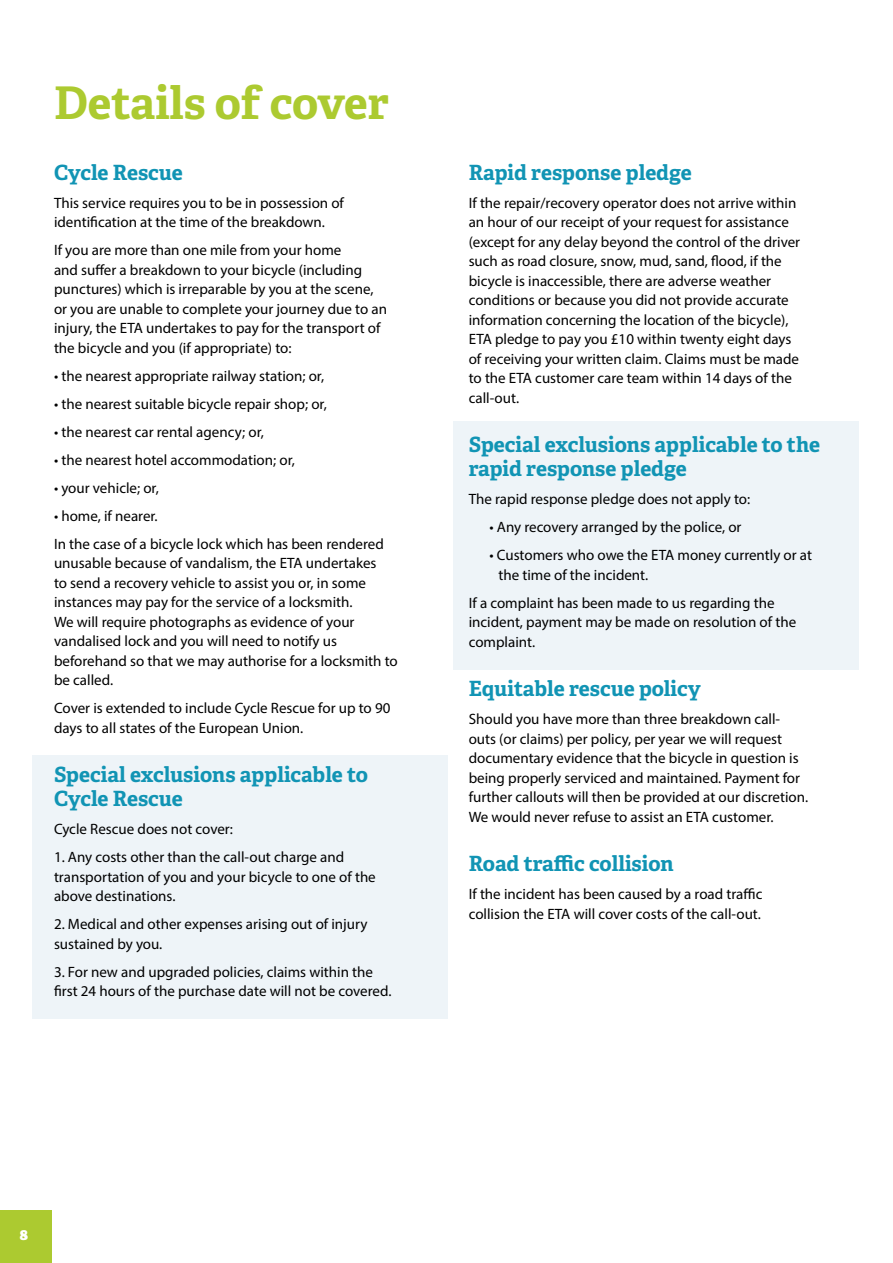
<style>
.page{position:relative;width:893px;height:1263px;background:#fff}
.page>*{position:absolute;margin:0;border:0;box-sizing:border-box;transform-origin:0 0}
.t1{font:700 45px "Adelle";color:#acca30}
.t2{font:700 21px/24px "Adelle";letter-spacing:-.005em;color:#1194b4}
.t3{font:15px/19.5px "Myriad Pro";color:#000}
.t4{font:800 15px "Adelle";color:#fff}
</style>
<div class="page">
<div style="left:0;top:1211px;width:51px;height:52px;background:#acca30"></div>
<div style="left:32px;top:755px;width:416px;height:263px;background:#eef4f8"></div>
<div style="left:454px;top:421px;width:405px;height:249px;background:#eef4f8"></div>
<h1 class="t1" style="left:54px;top:74px;width:337px">Details of cover</h1>
<h2 class="t2" style="left:54px;top:160px;width:131px">Cycle Rescue</h2>
<p class="t3" style="left:54px;top:193px;width:292px">This service requires you to be in possession of identification at the time of the breakdown.</p>
<p class="t3" style="left:54px;top:240px;width:334px">If you are more than one mile from your home<br>and suffer a breakdown to your bicycle (including punctures) which is irreparable by you at the scene, or you are unable to complete your journey due to an injury, the ETA undertakes to pay for the transport of the bicycle and you (if appropriate) to:</p>
<p class="t3" style="left:54px;top:366px;width:272px">• the nearest appropriate railway station; or,</p>
<p class="t3" style="left:54px;top:394px;width:274px">• the nearest suitable bicycle repair shop; or,</p>
<p class="t3" style="left:54px;top:422px;width:211px">• the nearest car rental agency; or,</p>
<p class="t3" style="left:54px;top:450px;width:242px">• the nearest hotel accommodation; or,</p>
<p class="t3" style="left:54px;top:478px;width:106px">• your vehicle; or,</p>
<p class="t3" style="left:54px;top:501px;width:331px;line-height:28px">• home, if nearer.<br>In the case of a bicycle lock which has been rendered</p>
<p class="t3" style="left:54px;top:553px;width:345px">unusable because of vandalism, the ETA undertakes<br>to send a recovery vehicle to assist you or, in some instances may pay for the service of a locksmith.<br>We will require photographs as evidence of your vandalised lock and you will need to notify us beforehand so that we may authorise for a locksmith to be called.</p>
<p class="t3" style="left:54px;top:698px;width:338px">Cover is extended to include Cycle Rescue for up to 90 days to all states of the European Union.</p>
<h2 class="t2" style="left:54px;top:763px;width:315px">Special exclusions applicable to<br>Cycle Rescue</h2>
<p class="t3" style="left:54px;top:819px;width:181px">Cycle Rescue does not cover:</p>
<p class="t3" style="left:54px;top:847px;width:323px">1. Any costs other than the call-out charge and transportation of you and your bicycle to one of the above destinations.</p>
<p class="t3" style="left:54px;top:914px;width:315px">2. Medical and other expenses arising out of injury sustained by you.</p>
<p class="t3" style="left:54px;top:962px;width:339px">3. For new and upgraded policies, claims within the first 24 hours of the purchase date will not be covered.</p>
<h2 class="t2" style="left:469px;top:160px;width:225px">Rapid response pledge</h2>
<p class="t3" style="left:469px;top:193px;width:333px">If the repair/recovery operator does not arrive within an hour of our receipt of your request for assistance (except for any delay beyond the control of the driver such as road closure, snow, mud, sand, flood, if the bicycle is inaccessible, there are adverse weather conditions or because you did not provide accurate information concerning the location of the bicycle), ETA pledge to pay you £10 within twenty eight days of receiving your written claim. Claims must be made to the ETA customer care team within 14 days of the call-out.</p>
<h2 class="t2" style="left:469px;top:433px;width:353px">Special exclusions applicable to the rapid response pledge</h2>
<p class="t3" style="left:469px;top:489px;width:283px">The rapid response pledge does not apply to:</p>
<p class="t3" style="left:489px;top:517px;width:254px">• Any recovery arranged by the police, or</p>
<p class="t3" style="left:498px;top:545px;width:315px;text-indent:-9px">• Customers who owe the ETA money currently or at the time of the incident.</p>
<p class="t3" style="left:469px;top:593px;width:329px">If a complaint has been made to us regarding the incident, payment may be made on resolution of the complaint.</p>
<h2 class="t2" style="left:469px;top:677px;width:234px">Equitable rescue policy</h2>
<p class="t3" style="left:469px;top:709px;width:341px">Should you have more than three breakdown call&shy;outs (or claims) per policy, per year we will request documentary evidence that the bicycle in question is being properly serviced and maintained. Payment for further callouts will then be provided at our discretion.<br>We would never refuse to assist an ETA customer.</p>
<h2 class="t2" style="left:469px;top:852px;width:207px">Road traffic collision</h2>
<p class="t3" style="left:469px;top:884px;width:295px">If the incident has been caused by a road traffic collision the ETA will cover costs of the call-out.</p>
<p class="t4" style="left:20px;top:1225px;width:10px">8</p>
</div>
